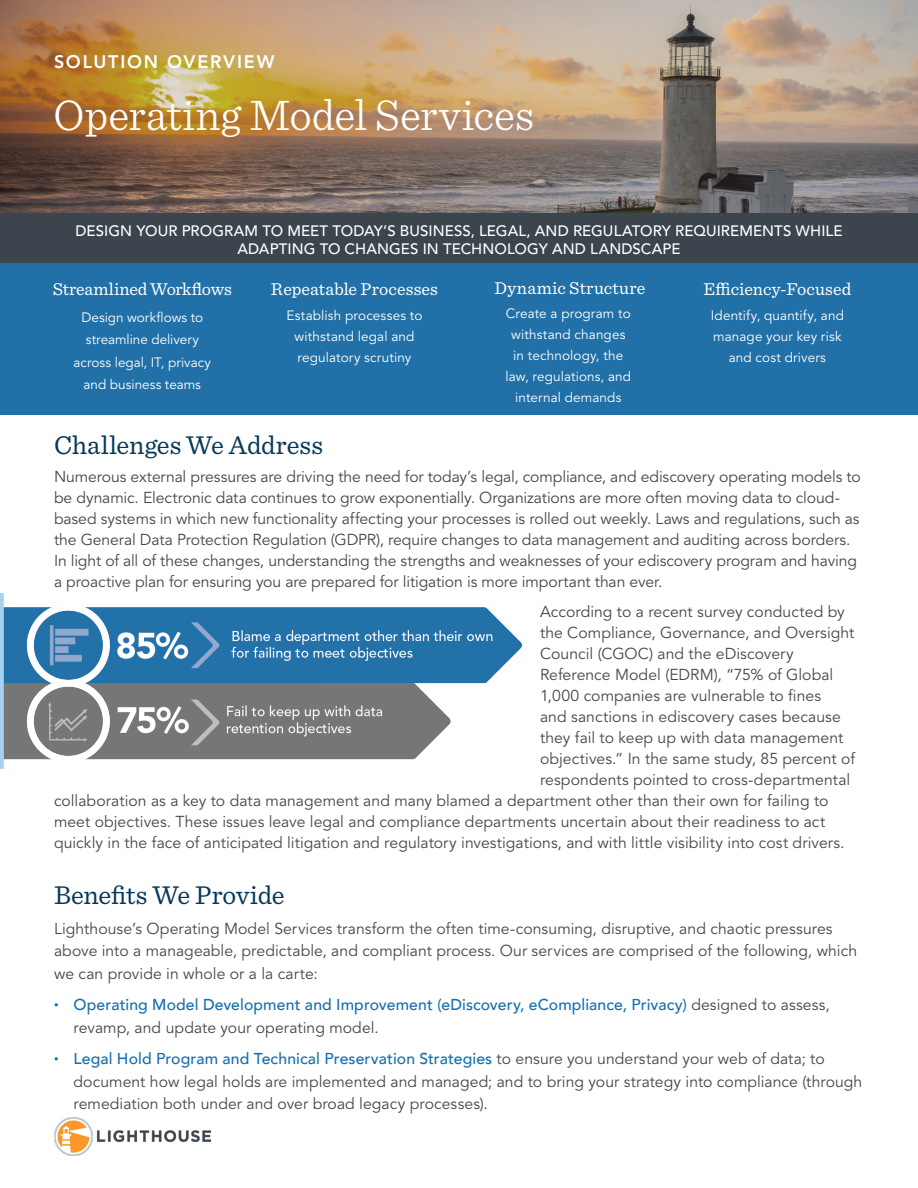
<style>
.page{position:relative;width:918px;height:1188px;background:#fff}
.page>*{position:absolute;margin:0;border:0;box-sizing:border-box;transform-origin:0 0}
.CS_Title_-_Sentinel{font:300 45px "Sentinel";letter-spacing:-.005em;color:#fff}
.H1_-_Sentinel_Book{font:27px "Sentinel";letter-spacing:-.005em;color:#063858}
.HB_-_Sentinel_book{font:18px "Sentinel";letter-spacing:.005em;color:#fff}
.Doc_Type_-_Avenir_85{font:800 18px "Avenir LT Std";letter-spacing:.1em;color:#fff}
.Body_-_Avenir_45__10{font:15.75px/21px "Avenir LT Std";color:#464748}
.Body_-_Avenir_45__10-2{font:500 15.75px/22.5px "Avenir";letter-spacing:.01em;color:#136fb1}
.HB_-_IntroBlurb__Ave{font:500 15px/18px "Avenir LT Std";letter-spacing:.005em;color:#fff;text-align:center}
.HB_-_Avenir_45__9_pt{font:13.5px/21px "Avenir LT Std";letter-spacing:.01em;color:#fff;text-align:center}
.s1{font-weight:400;font-size:9px}
.s2{font-family:"Avenir LT Std";font-weight:400;color:#464748}
.s3{font-family:"Avenir";font-size:9px;color:#136fb1}
.s4{font-family:"Avenir";font-weight:500;color:#136fb1}
</style>
<div class="page">
<img style="left:0;top:0;width:918px;height:214px">
<div style="left:0;top:215px;width:918px;height:200px;background:#2171a8"></div>
<div style="left:0;top:214px;width:918px;height:49px;background:#3c444e"></div>
<img style="left:1px;top:593px;width:520px;height:175px">
<img style="left:54px;top:1117px;width:157px;height:39px">
<p class="Doc_Type_-_Avenir_85" style="left:54px;top:51px;width:222px">SOLUTION OVERVIEW</p>
<p class="CS_Title_-_Sentinel" style="left:53px;top:82px;width:483px">Operating Model Services</p>
<p class="HB_-_IntroBlurb__Ave" style="left:75px;top:223px;width:769px">DESIGN YOUR PROGRAM TO MEET TODAY’S BUSINESS, LEGAL, AND REGULATORY REQUIREMENTS WHILE<br>ADAPTING TO CHANGES IN TECHNOLOGY AND LANDSCAPE</p>
<p class="HB_-_Sentinel_book" style="left:53px;top:276px;width:181px">Streamlined Workflows</p>
<p class="HB_-_Avenir_45__9_pt" style="left:74px;top:306px;width:139px;line-height:22.5px">Design workflows to streamline delivery across legal, IT, privacy and business teams</p>
<p class="HB_-_Sentinel_book" style="left:271px;top:276px;width:169px">Repeatable Processes</p>
<p class="HB_-_Avenir_45__9_pt" style="left:287px;top:305px;width:137px">Establish processes to withstand legal and regulatory scrutiny</p>
<p class="HB_-_Sentinel_book" style="left:495px;top:274px;width:152px">Dynamic Structure</p>
<p class="HB_-_Avenir_45__9_pt" style="left:505px;top:304px;width:127px">Create a program to withstand changes in technology, the law, regulations, and internal demands</p>
<p class="HB_-_Sentinel_book" style="left:703px;top:276px;width:149px">Efficiency-Focused</p>
<p class="HB_-_Avenir_45__9_pt" style="left:711px;top:305px;width:135px">Identify, quantify, and manage your key risk and cost drivers</p>
<p class="H1_-_Sentinel_Book" style="left:54px;top:424px;width:271px">Challenges We Address</p>
<p class="Body_-_Avenir_45__10" style="left:54px;top:467px;width:808px">Numerous external pressures are driving the need for today’s legal, compliance, and ediscovery operating models to be dynamic. Electronic data continues to grow exponentially. Organizations are more often moving data to cloud&shy;based systems in which new functionality affecting your processes is rolled out weekly. Laws and regulations, such as the General Data Protection Regulation (GDPR), require changes to data management and auditing across borders.<br>In light of all of these changes, understanding the strengths and weaknesses of your ediscovery program and having a proactive plan for ensuring you are prepared for litigation is more important than ever.</p>
<p class="Body_-_Avenir_45__10" style="left:540px;top:602px;width:306px">According to a recent survey conducted by</p>
<p class="Body_-_Avenir_45__10" style="left:540px;top:623px;width:316px">the Compliance, Governance, and Oversight</p>
<p class="Body_-_Avenir_45__10" style="left:540px;top:644px;width:255px">Council (CGOC) and the eDiscovery</p>
<p class="Body_-_Avenir_45__10" style="left:540px;top:665px;width:295px">Reference Model (EDRM), “75% of Global</p>
<p class="Body_-_Avenir_45__10" style="left:540px;top:686px;width:283px">1,000 companies are vulnerable to fines</p>
<p class="Body_-_Avenir_45__10" style="left:540px;top:707px;width:302px">and sanctions in ediscovery cases because</p>
<p class="Body_-_Avenir_45__10" style="left:540px;top:728px;width:305px">they fail to keep up with data management</p>
<p class="Body_-_Avenir_45__10" style="left:540px;top:749px;width:317px">objectives.” In the same study, 85 percent of</p>
<p class="Body_-_Avenir_45__10" style="left:540px;top:770px;width:312px">respondents pointed to cross-departmental</p>
<p class="Body_-_Avenir_45__10" style="left:54px;top:791px;width:776px">collaboration as a key to data management and many blamed a department other than their own for failing to</p>
<p class="Body_-_Avenir_45__10" style="left:54px;top:812px;width:773px">meet objectives. These issues leave legal and compliance departments uncertain about their readiness to act</p>
<p class="Body_-_Avenir_45__10" style="left:54px;top:833px;width:792px">quickly in the face of anticipated litigation and regulatory investigations, and with little visibility into cost drivers.</p>
<p class="H1_-_Sentinel_Book" style="left:54px;top:874px;width:232px">Benefits We Provide</p>
<p class="Body_-_Avenir_45__10" style="left:54px;top:917px;width:805px;line-height:22.5px">Lighthouse’s Operating Model Services transform the often time-consuming, disruptive, and chaotic pressures above into a manageable, predictable, and compliant process. Our services are comprised of the following, which we can provide in whole or a la carte:</p>
<p class="Body_-_Avenir_45__10-2" style="left:74px;top:993px;width:758px;text-indent:-20px"><span class="s1">•</span> Operating Model Development and Improvement (eDiscovery, eCompliance, Privacy) <span class="s2">designed to assess, revamp, and update your operating model.</span></p>
<p class="Body_-_Avenir_45__10" style="left:74px;top:1048px;width:790px;line-height:22.5px;text-indent:-20px"><span class="s3">•</span> <span class="s4">Legal Hold Program and Technical Preservation Strategies</span> to ensure you understand your web of data; to document how legal holds are implemented and managed; and to bring your strategy into compliance (through remediation both under and over broad legacy processes).</p>
</div>
